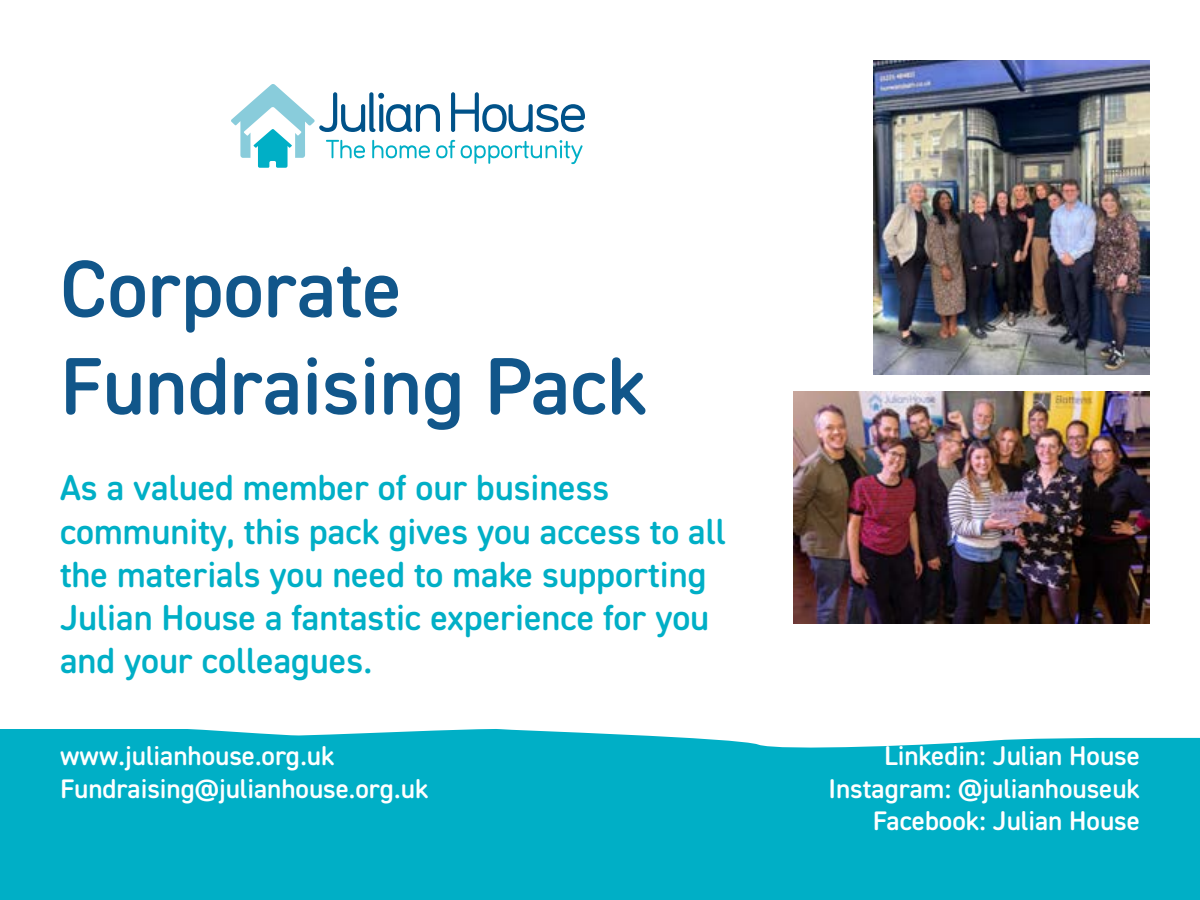
<style>
.page{position:relative;width:1200px;height:900px;background:#fff}
.page>*{position:absolute;margin:0;border:0;box-sizing:border-box;transform-origin:0 0}
.t1{font:81px/97.2px "DIN2014 Rounded VF";color:#11568a}
.t2{font:36px/43.2px "DIN2014 Rounded VF";color:#00afc6}
.t3{font:27px/32.4px "DIN2014 Rounded VF";color:#fff}
</style>
<div class="page">
<div style="left:0;top:729px;width:1200px;height:171px;background:#00afc6"></div>
<svg style="left:231px;top:84px;width:354px;height:84px"></svg>
<img style="left:873px;top:60px;width:277px;height:315px">
<img style="left:793px;top:392px;width:357px;height:231px">
<h1 class="t1" style="left:60px;top:238px;width:589px">Corporate<br>Fundraising Pack</h1>
<p class="t2" style="left:60px;top:466px;width:667px">As a valued member of our business community, this pack gives you access to all the materials you need to make supporting Julian House a fantastic experience for you and your colleagues.</p>
<p class="t3" style="left:60px;top:739px;width:370px">www.julianhouse.org.uk<br>Fundraising@julianhouse.org.uk</p>
<p class="t3" style="left:828px;top:739px;width:313px;text-align:right">Linkedin: Julian House<br>Instagram: @julianhouseuk<br>Facebook: Julian House</p>
</div>
